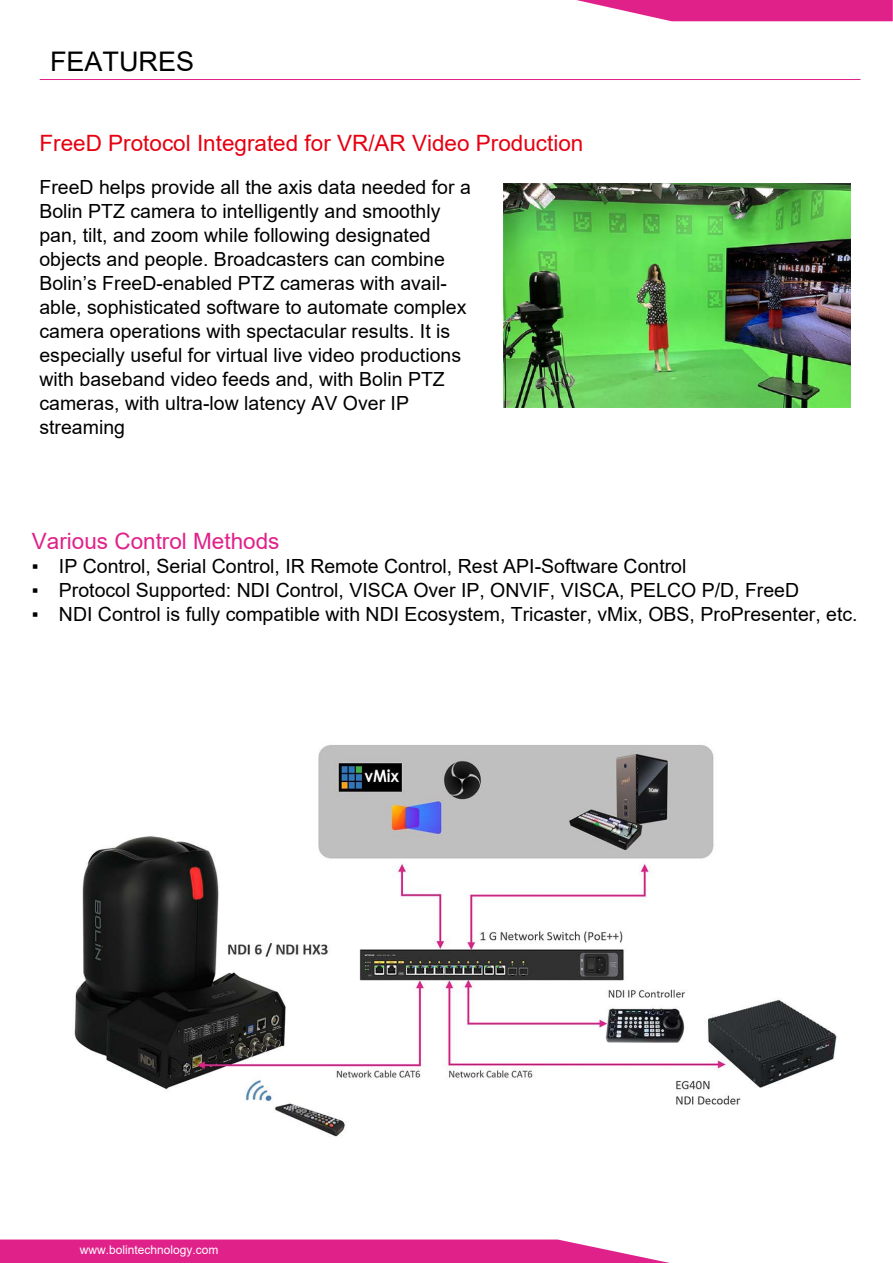
<style>
.page{position:relative;width:893px;height:1263px;background:#fff}
.page>*{position:absolute;margin:0;border:0;box-sizing:border-box;transform-origin:0 0}
.t1{font:27px "Arial";color:#000}
.t2{font:22.5px "Arial";color:#e60012}
.t3{font:22.5px "Arial";color:#e0218a}
.t4{font:19.5px/24px "Arial";color:#000}
.t5{font:12px "Arial";color:#fff}
</style>
<div class="page">
<svg style="left:0;top:1239px;width:670px;height:24px;background:#e33896"></svg>
<svg style="left:576px;top:0;width:317px;height:21px;background:#e4429b"></svg>
<hr style="left:40px;top:79px;width:820px;height:1px;background:#e0218a">
<img style="left:503px;top:184px;width:347px;height:223px">
<img style="left:74px;top:745px;width:763px;height:392px">
<h1 class="t1" style="left:50px;top:43px;width:146px">FEATURES</h1>
<p class="t2" style="left:39px;top:128px;width:545px">FreeD Protocol Integrated for VR/AR Video Production</p>
<p class="t4" style="left:39px;top:175px;width:433px">FreeD helps provide all the axis data needed for a Bolin PTZ camera to intelligently and smoothly pan, tilt, and zoom while following designated objects and people. Broadcasters can combine Bolin’s FreeD-enabled PTZ cameras with avail&shy;able, sophisticated software to automate complex camera operations with spectacular results. It is especially useful for virtual live video productions with baseband video feeds and, with Bolin PTZ cameras, with ultra-low latency AV Over IP streaming</p>
<p class="t3" style="left:32px;top:526px;width:249px">Various Control Methods</p>
<p class="t4" style="left:32px;top:554px;width:656px">▪ IP Control, Serial Control, IR Remote Control, Rest API-Software Control</p>
<p class="t4" style="left:32px;top:578px;width:769px">▪ Protocol Supported: NDI Control, VISCA Over IP, ONVIF, VISCA, PELCO P/D, FreeD</p>
<p class="t4" style="left:32px;top:602px;width:827px">▪ NDI Control is fully compatible with NDI Ecosystem, Tricaster, vMix, OBS, ProPresenter, etc.</p>
<p class="t5" style="left:80px;top:1242px;width:140px">www.bolintechnology.com</p>
</div>
